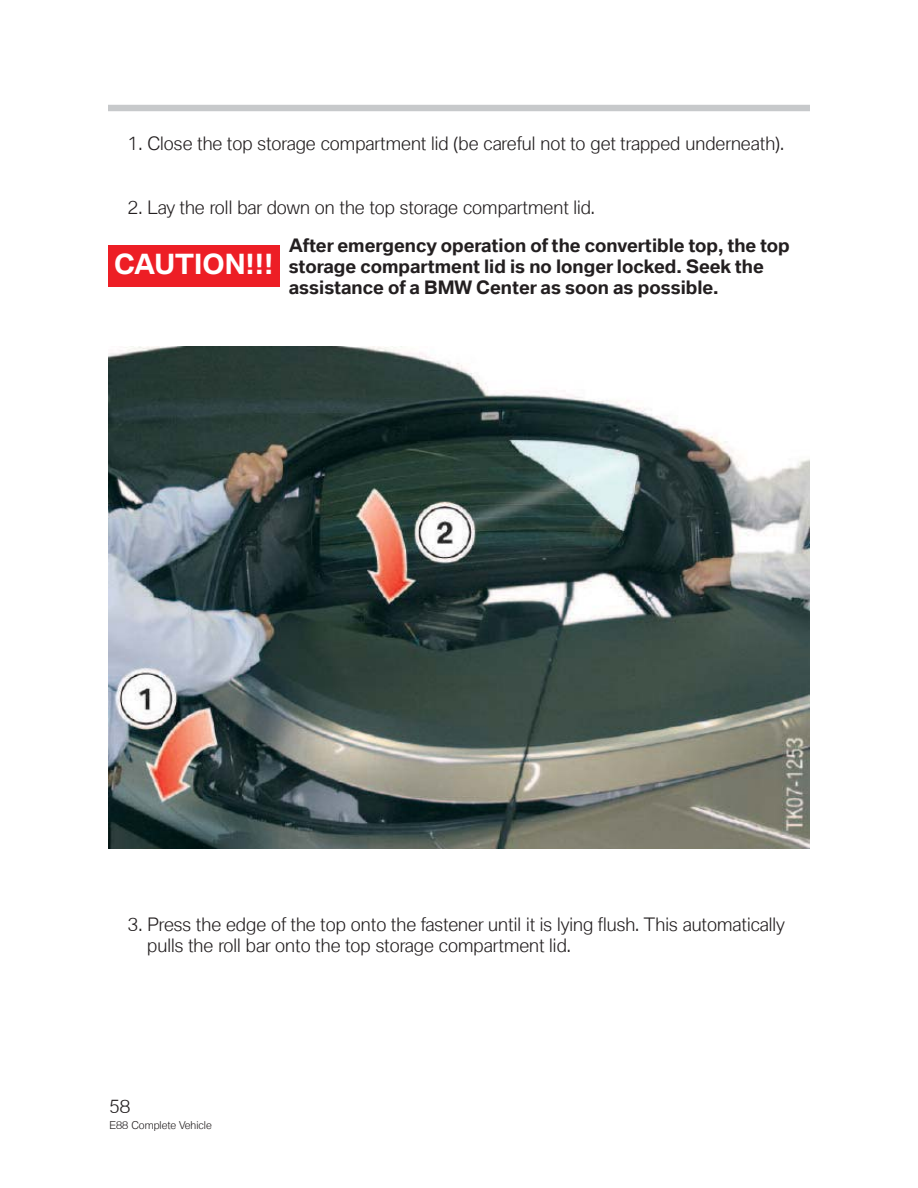
<style>
.page{position:relative;width:918px;height:1188px;background:#fff}
.page>*{position:absolute;margin:0;border:0;box-sizing:border-box;transform-origin:0 0}
.t1{font:700 27px "BMW Type";color:#fff}
.t2{font:300 18px/21px "BMW Type";color:#231f20}
.t3{font:700 18px/21px "BMW Type";color:#231f20}
.t4{font:300 10.5px "BMW Type";color:#231f20}
</style>
<div class="page">
<div style="left:108px;top:105px;width:702px;height:6px;background:#c7c9cb"></div>
<img style="left:108px;top:347px;width:702px;height:501px">
<div style="left:108px;top:245px;width:171px;height:41px;background:#ed1e25"></div>
<p class="t2" style="left:128px;top:133px;width:658px">1. Close the top storage compartment lid (be careful not to get trapped underneath).</p>
<p class="t2" style="left:128px;top:197px;width:469px">2. Lay the roll bar down on the top storage compartment lid.</p>
<p class="t3" style="left:289px;top:235px;width:503px">After emergency operation of the convertible top, the top storage compartment lid is no longer locked. Seek the assistance of a BMW Center as soon as possible.</p>
<h1 class="t1" style="left:114px;top:248px;width:161px">CAUTION!!!</h1>
<p class="t2" style="left:147px;top:914px;width:639px;text-indent:-19px">3. Press the edge of the top onto the fastener until it is lying flush. This automatically pulls the roll bar onto the top storage compartment lid.</p>
<p class="t2" style="left:110px;top:1096px;width:22px">58</p>
<p class="t4" style="left:110px;top:1119px;width:104px">E88 Complete Vehicle</p>
</div>
